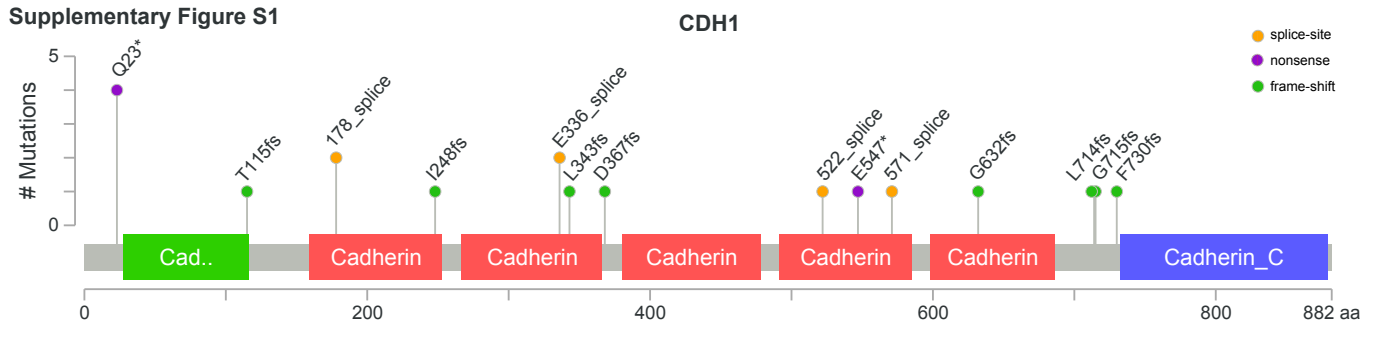
<style>
.page{position:relative;width:1388px;height:338px;background:#fff}
.page>*{position:absolute;margin:0;border:0;box-sizing:border-box;transform-origin:0 0}
.t1{font:22.5px "Arial";color:#fff}
.t2{font:700 22.5px "Arial";color:#2e3436}
.t3{font:22.5px "Arial";color:#2e3436}
.t4{font:18.75px/22.8px "Arial";color:#2e3436}
.t5{font:13.75px/26.2px "Arial";color:#000}
</style>
<div class="page">
<svg style="left:83px;top:289px;width:2px;height:11px"></svg>
<svg style="left:225px;top:290px;width:2px;height:10px"></svg>
<svg style="left:366px;top:290px;width:2px;height:10px"></svg>
<svg style="left:649px;top:290px;width:2px;height:10px"></svg>
<svg style="left:790px;top:290px;width:2px;height:10px"></svg>
<svg style="left:932px;top:290px;width:2px;height:10px"></svg>
<svg style="left:1073px;top:290px;width:2px;height:10px"></svg>
<svg style="left:1214px;top:290px;width:2px;height:10px"></svg>
<svg style="left:1330px;top:289px;width:2px;height:11px"></svg>
<hr style="left:84px;top:288px;width:1247px;height:2px;background:#aaa">
<svg style="left:64px;top:224px;width:11px;height:2px"></svg>
<svg style="left:64px;top:190px;width:10px;height:2px"></svg>
<svg style="left:64px;top:123px;width:10px;height:2px"></svg>
<svg style="left:64px;top:89px;width:10px;height:2px"></svg>
<svg style="left:64px;top:55px;width:11px;height:2px"></svg>
<hr style="left:74px;top:56px;width:2px;height:169px;background:#aaa">
<hr style="left:116px;top:90px;width:2px;height:154px;background:#babdb6">
<hr style="left:558px;top:158px;width:2px;height:86px;background:#babdb6">
<hr style="left:335px;top:158px;width:2px;height:86px;background:#babdb6">
<hr style="left:1115px;top:191px;width:2px;height:53px;background:#babdb6">
<hr style="left:1094px;top:191px;width:2px;height:53px;background:#babdb6">
<hr style="left:1093px;top:191px;width:2px;height:53px;background:#babdb6">
<hr style="left:977px;top:191px;width:2px;height:53px;background:#babdb6">
<hr style="left:891px;top:191px;width:2px;height:53px;background:#babdb6">
<hr style="left:857px;top:191px;width:2px;height:53px;background:#babdb6">
<hr style="left:821px;top:191px;width:2px;height:53px;background:#babdb6">
<hr style="left:604px;top:191px;width:2px;height:53px;background:#babdb6">
<hr style="left:568px;top:191px;width:2px;height:53px;background:#babdb6">
<hr style="left:434px;top:191px;width:2px;height:53px;background:#babdb6">
<hr style="left:246px;top:191px;width:2px;height:53px;background:#babdb6">
<div style="left:111px;top:84px;width:12px;height:12px;background:#920dc9;border-radius:50%"></div>
<div style="left:111px;top:84px;width:12px;height:12px;border:1px solid #babdb6;border-radius:50%"></div>
<div style="left:554px;top:152px;width:11px;height:11px;background:#ffa300;border-radius:50%"></div>
<div style="left:553px;top:151px;width:13px;height:13px;border:1px solid #babdb6;border-radius:50%"></div>
<div style="left:330px;top:152px;width:12px;height:11px;background:#ffa300;border-radius:50%"></div>
<div style="left:330px;top:151px;width:12px;height:13px;border:1px solid #babdb6;border-radius:50%"></div>
<div style="left:1111px;top:185px;width:11px;height:12px;background:#24bf13;border-radius:50%"></div>
<div style="left:1110px;top:185px;width:13px;height:13px;border:1px solid #babdb6;border-radius:50%"></div>
<svg style="left:1089px;top:185px;width:12px;height:12px"></svg>
<div style="left:1089px;top:185px;width:12px;height:13px;border:1px solid #babdb6;border-radius:50%"></div>
<div style="left:1085px;top:185px;width:12px;height:12px;background:#24bf13;border-radius:50%"></div>
<div style="left:1085px;top:185px;width:13px;height:13px;border:1px solid #babdb6;border-radius:50%"></div>
<div style="left:972px;top:185px;width:12px;height:12px;background:#24bf13;border-radius:50%"></div>
<div style="left:972px;top:185px;width:12px;height:13px;border:1px solid #babdb6;border-radius:50%"></div>
<div style="left:886px;top:185px;width:11px;height:12px;background:#ffa300;border-radius:50%"></div>
<div style="left:885px;top:185px;width:13px;height:13px;border:1px solid #babdb6;border-radius:50%"></div>
<div style="left:852px;top:185px;width:11px;height:12px;background:#920dc9;border-radius:50%"></div>
<div style="left:851px;top:185px;width:13px;height:13px;border:1px solid #babdb6;border-radius:50%"></div>
<div style="left:817px;top:185px;width:11px;height:12px;background:#ffa300;border-radius:50%"></div>
<div style="left:816px;top:185px;width:13px;height:13px;border:1px solid #babdb6;border-radius:50%"></div>
<div style="left:599px;top:185px;width:11px;height:12px;background:#24bf13;border-radius:50%"></div>
<div style="left:598px;top:185px;width:13px;height:13px;border:1px solid #babdb6;border-radius:50%"></div>
<div style="left:563px;top:185px;width:12px;height:12px;background:#24bf13;border-radius:50%"></div>
<div style="left:563px;top:185px;width:13px;height:13px;border:1px solid #babdb6;border-radius:50%"></div>
<div style="left:429px;top:185px;width:12px;height:12px;background:#24bf13;border-radius:50%"></div>
<div style="left:429px;top:185px;width:12px;height:13px;border:1px solid #babdb6;border-radius:50%"></div>
<div style="left:241px;top:185px;width:12px;height:12px;background:#24bf13;border-radius:50%"></div>
<div style="left:241px;top:185px;width:12px;height:13px;border:1px solid #babdb6;border-radius:50%"></div>
<div style="left:84px;top:244px;width:1247px;height:26px;background:#babdb6"></div>
<div style="left:123px;top:234px;width:125px;height:45px;background:#2dcf00"></div>
<div style="left:309px;top:234px;width:133px;height:45px;background:#ff5353"></div>
<div style="left:462px;top:234px;width:140px;height:45px;background:#ff5353"></div>
<div style="left:622px;top:234px;width:138px;height:45px;background:#ff5353"></div>
<div style="left:778px;top:234px;width:133px;height:45px;background:#ff5353"></div>
<div style="left:930px;top:234px;width:124px;height:45px;background:#ff5353"></div>
<div style="left:1119px;top:234px;width:208px;height:45px;background:#5b5bff"></div>
<div style="left:1252px;top:80px;width:11px;height:12px;background:#24bf13;border-radius:50%"></div>
<div style="left:1251px;top:80px;width:13px;height:13px;border:1px solid #babdb6;border-radius:50%"></div>
<svg style="left:1251px;top:29px;width:13px;height:14px"></svg>
<svg style="left:1251px;top:53px;width:13px;height:14px"></svg>
<p class="t2" style="left:9px;top:1px;width:273px">Supplementary Figure S1</p>
<p class="t3" style="left:13px;top:198px;width:118px;rotate:-90deg"># Mutations</p>
<p class="t4" style="left:49px;top:44px;width:12px">5</p>
<p class="t4" style="left:49px;top:213px;width:12px">0</p>
<p class="t4" style="left:106px;top:67px;width:44px;rotate:-49deg">Q23*</p>
<p class="t4" style="left:320px;top:137px;width:91px;rotate:-49deg">178_splice</p>
<p class="t4" style="left:548px;top:137px;width:104px;rotate:-49deg">E336_splice</p>
<p class="t4" style="left:231px;top:172px;width:59px;rotate:-49deg">T115fs</p>
<p class="t4" style="left:572px;top:155px;width:61px;text-indent:-20px;rotate:-49deg">L343fs<br>D367fs</p>
<p class="t4" style="left:421px;top:170px;width:53px;rotate:-49deg">I248fs</p>
<p class="t2" style="left:679px;top:8px;width:63px">CDH1</p>
<p class="t4" style="left:811px;top:170px;width:91px;rotate:-49deg">522_splice</p>
<p class="t4" style="left:879px;top:170px;width:91px;rotate:-49deg">571_splice</p>
<p class="t4" style="left:846px;top:170px;width:53px;rotate:-49deg">E547*</p>
<p class="t4" style="left:1086px;top:170px;width:62px;rotate:-49deg">G715fs</p>
<p class="t4" style="left:964px;top:170px;width:62px;rotate:-49deg">G632fs</p>
<p class="t4" style="left:1061px;top:170px;width:58px;rotate:-49deg">L714fs</p>
<p class="t4" style="left:1111px;top:170px;width:59px;rotate:-49deg">F730fs</p>
<p class="t5" style="left:1270px;top:21px;width:66px">splice-site nonsense frame-shift</p>
<p class="t1" style="left:160px;top:242px;width:55px">Cad..</p>
<p class="t1" style="left:331px;top:242px;width:93px">Cadherin</p>
<p class="t1" style="left:487px;top:242px;width:93px">Cadherin</p>
<p class="t1" style="left:646px;top:242px;width:93px">Cadherin</p>
<p class="t1" style="left:800px;top:242px;width:93px">Cadherin</p>
<p class="t1" style="left:947px;top:242px;width:93px">Cadherin</p>
<p class="t1" style="left:1164px;top:242px;width:122px">Cadherin_C</p>
<p class="t4" style="left:80px;top:301px;width:12px">0</p>
<p class="t4" style="left:352px;top:301px;width:33px">200</p>
<p class="t4" style="left:635px;top:301px;width:33px">400</p>
<p class="t4" style="left:917px;top:301px;width:33px">600</p>
<p class="t4" style="left:1200px;top:301px;width:33px">800</p>
<p class="t4" style="left:1303px;top:301px;width:59px">882 aa</p>
</div>
